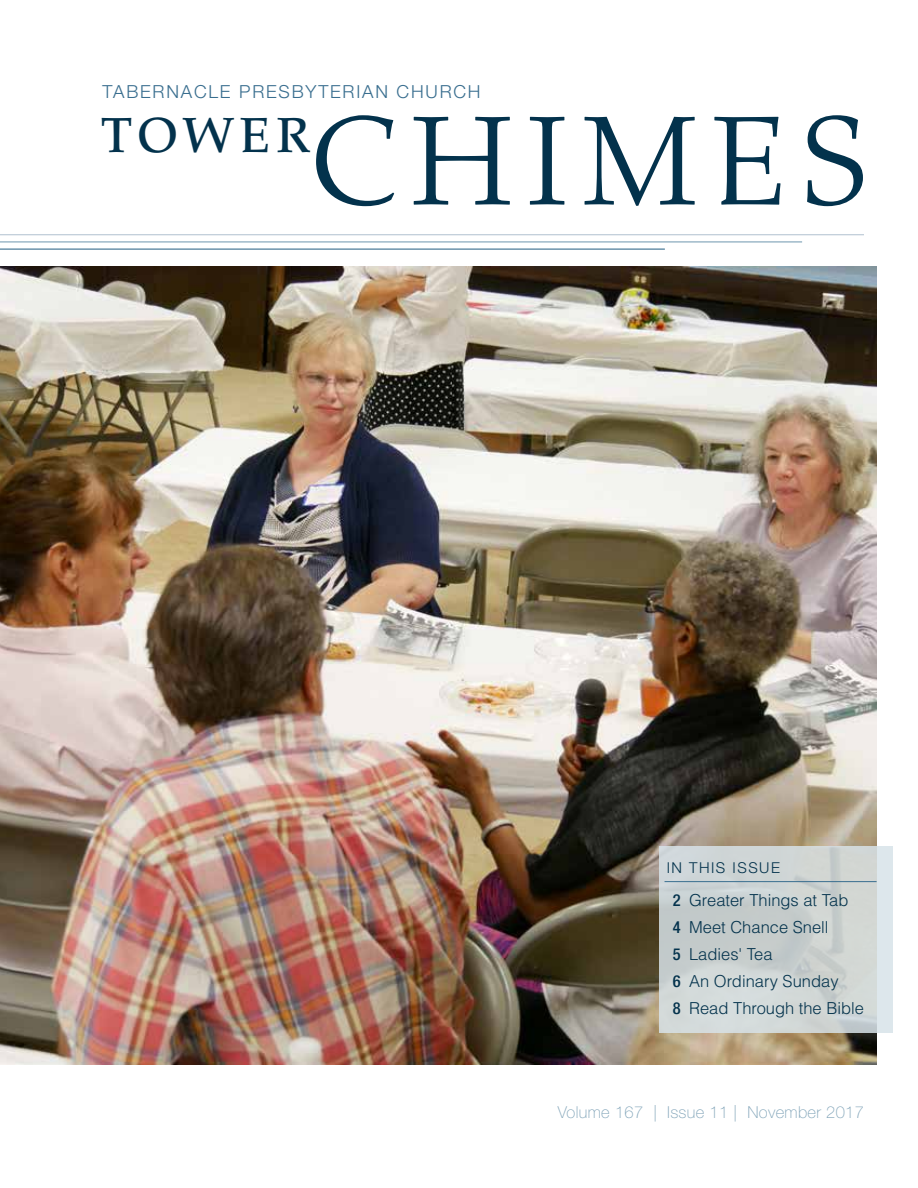
<style>
.page{position:relative;width:918px;height:1188px;background:#fff}
.page>*{position:absolute;margin:0;border:0;box-sizing:border-box;transform-origin:0 0}
.t1{font:300 126.45px "Palatino LT Std";letter-spacing:.12em;color:#03324c}
.t2{font:500 49.2px "Palatino LT Std";letter-spacing:.11em;color:#03324c}
.t3{font:300 18px "Helvetica Neue LT Std";letter-spacing:.1em;color:#396e8f}
.t4{font:300 16.5px/27px "Helvetica LT Std";color:#03324c}
.t5{font:100 16.5px "Helvetica Neue LT Std";letter-spacing:.02em;color:#7ea2b7}
.t6{font:500 condensed 16.5px/27px "Helvetica Neue LT Std";color:#03324c;text-align:justify}
.t7{font:300 15px "Helvetica Neue LT Std";letter-spacing:.1em;color:#03324c}
</style>
<div class="page">
<hr style="left:0;top:249px;width:665px;height:1px;background:#396e8f">
<hr style="left:0;top:241px;width:802px;height:1px;background:#7ea2b7">
<hr style="left:0;top:234px;width:864px;height:1px;background:#b9c7d4">
<img style="left:0;top:267px;width:877px;height:797px">
<svg style="left:659px;top:846px;width:234px;height:186px;background:#cdd4d4"></svg>
<hr style="left:665px;top:881px;width:212px;height:1px;background:#396e8f">
<p class="t3" style="left:103px;top:81px;width:380px">TABERNACLE PRESBYTERIAN CHURCH</p>
<h1 class="t1" style="left:310px;top:88px;width:562px">CHIMES</h1>
<h2 class="t2" style="left:101px;top:106px;width:210px">TOWER</h2>
<p class="t7" style="left:667px;top:859px;width:115px">IN THIS ISSUE</p>
<p class="t6" style="left:673px;top:886px;width:9px">2<br>4<br>5<br>6<br>8</p>
<p class="t4" style="left:689px;top:887px;width:176px">Greater Things at Tab<br>Meet Chance Snell<br>Ladies' Tea<br>An Ordinary Sunday<br>Read Through the Bible</p>
<p class="t5" style="left:558px;top:1103px;width:308px">Volume 167 | Issue 11 | November 2017</p>
</div>
